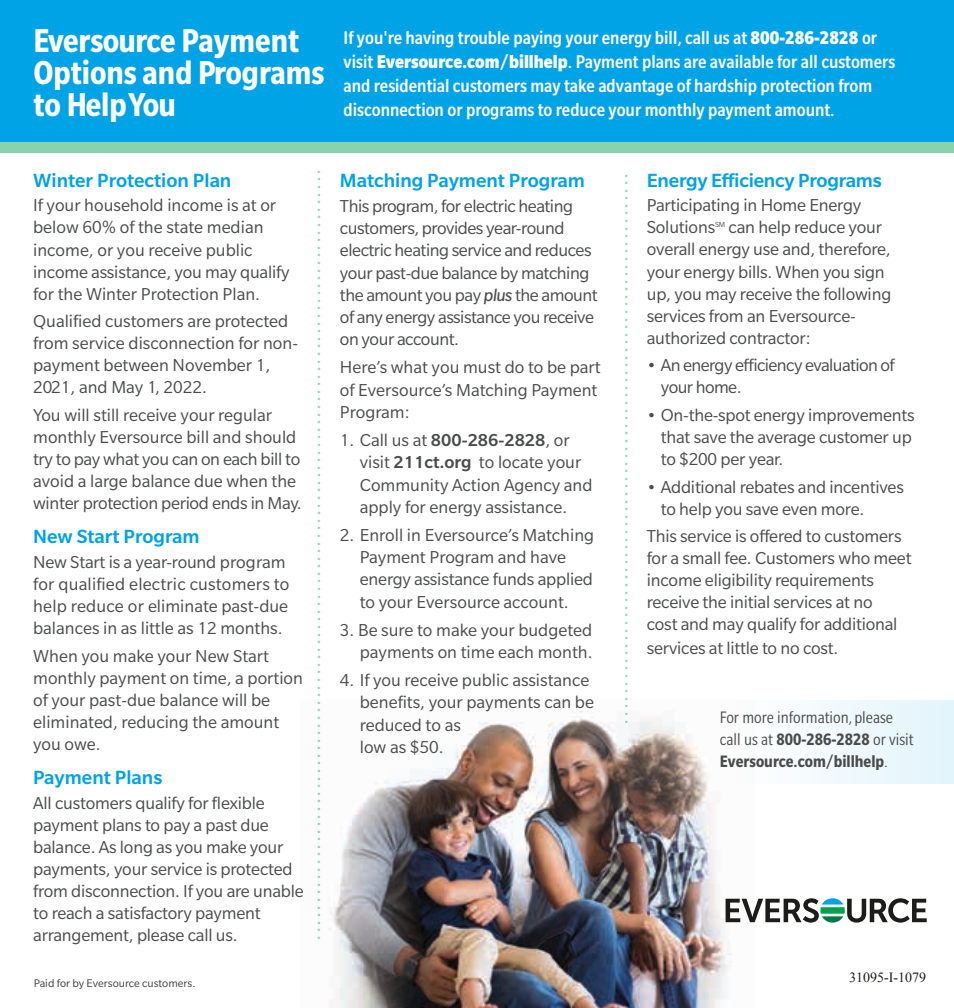
<style>
.page{position:relative;width:954px;height:1008px;background:#fff}
.page>*{position:absolute;margin:0;border:0;box-sizing:border-box;transform-origin:0 0}
.t1{font:700 condensed 36px/32px "Slate Pro";color:#fff}
.t2{font:24px "Slate Pro";color:#00a24c}
.t3{font:500 20.8px "Slate Pro";color:#00a3e6}
.t4{font:500 condensed 20px/24px "Slate Pro";color:#fff}
.t5{font:18.8px/22px "Slate Pro";letter-spacing:-.01em;color:#4a4b4b}
.t6{font:18.8px/22px "Slate Pro";letter-spacing:-.03em;color:#4a4b4b}
.t7{font:condensed 18px/22px "Slate Pro";color:#4a4b4b}
.t8{font:14px "Times New Roman";color:#1c1c1a}
.t9{font:12px "Slate Pro";color:#414142}
.t10{font:8px "Slate Pro";color:#4a4b4b}
.s1{font-weight:900}
.s2{font-style:italic}
.s3{font-weight:500}
.s4{font-weight:700}
</style>
<div class="page">
<img style="left:329px;top:710px;width:403px;height:298px">
<div style="left:0;top:141px;width:954px;height:12px;background:#88d3ab"></div>
<div style="left:0;top:0;width:954px;height:141px;background:#00a3e6"></div>
<svg style="left:643px;top:700px;width:311px;height:83px;fill:#f2f9fc"></svg>
<svg style="left:726px;top:898px;width:201px;height:25px"></svg>
<h1 class="t1" style="left:33px;top:24px;width:292px">Eversource Payment<br>Options and Programs to Help You</h1>
<p class="t4" style="left:344px;top:26px;width:553px">If you're having trouble paying your energy bill, call us at <span class="s1">800-286-2828</span> or visit <span class="s1">Eversource.com/billhelp</span>. Payment plans are available for all customers and residential customers may take advantage of hardship protection from disconnection or programs to reduce your monthly payment amount.</p>
<p class="t3" style="left:33px;top:169px;width:200px">Winter Protection Plan</p>
<p class="t5" style="left:33px;top:194px;width:258px">If your household income is at or below 60% of the state median income, or you receive public income assistance, you may qualify for the Winter Protection Plan.</p>
<p class="t5" style="left:33px;top:310px;width:266px">Qualified customers are protected from service disconnection for non&shy;payment between November 1,<br>2021, and May 1, 2022.</p>
<p class="t5" style="left:33px;top:404px;width:270px">You will still receive your regular monthly Eversource bill and should try to pay what you can on each bill to avoid a large balance due when the winter protection period ends in May.</p>
<p class="t3" style="left:33px;top:525px;width:168px">New Start Program</p>
<p class="t5" style="left:33px;top:551px;width:258px">New Start is a year-round program for qualified electric customers to help reduce or eliminate past-due balances in as little as 12 months.</p>
<p class="t5" style="left:33px;top:645px;width:271px">When you make your New Start monthly payment on time, a portion of your past-due balance will be eliminated, reducing the amount you owe.</p>
<p class="t3" style="left:33px;top:766px;width:131px">Payment Plans</p>
<p class="t5" style="left:33px;top:792px;width:272px">All customers qualify for flexible payment plans to pay a past due balance. As long as you make your payments, your service is protected from disconnection. If you are unable to reach a satisfactory payment arrangement, please call us.</p>
<p class="t9" style="left:34px;top:977px;width:163px">Paid for by Eversource customers.</p>
<p class="t2" style="left:300px;top:941px;width:774px;rotate:-90deg">......................................................................................................</p>
<p class="t2" style="left:607px;top:725px;width:554px;rotate:-90deg">.........................................................................</p>
<p class="t3" style="left:340px;top:169px;width:247px">Matching Payment Program</p>
<p class="t5" style="left:340px;top:195px;width:259px">This program, for electric heating customers, provides year-round electric heating service and reduces your past-due balance by matching the amount you pay <span class="s2">plus</span> the amount of any energy assistance you receive on your account.</p>
<p class="t5" style="left:340px;top:356px;width:262px">Here’s what you must do to be part of Eversource’s Matching Payment<br>Program:</p>
<p class="t5" style="left:360px;top:429px;width:234px;text-indent:-20px">1. Call us at <span class="s3">800-286-2828</span>, or visit <span class="s3">211ct.org</span> to locate your<br>Community Action Agency and apply for energy assistance.</p>
<p class="t5" style="left:360px;top:524px;width:236px;text-indent:-20px">2. Enroll in Eversource’s Matching<br>Payment Program and have energy assistance funds applied to your Eversource account.</p>
<p class="t5" style="left:340px;top:619px;width:254px;text-align:right">3. Be sure to make your budgeted payments on time each month.</p>
<p class="t5" style="left:360px;top:669px;width:236px;text-indent:-20px">4. If you receive public assistance benefits, your payments can be reduced to as<br>low as $50.</p>
<p class="t3" style="left:647px;top:169px;width:237px">Energy Efficiency Programs</p>
<p class="t5" style="left:647px;top:194px;width:216px">Participating in Home Energy<br>Solutions</p>
<p class="t5" style="left:647px;top:216px;width:246px;text-indent:82px">can help reduce your overall energy use and, therefore, your energy bills. When you sign up, you may receive the following services from an Eversource&shy;authorized contractor:</p>
<p class="t6" style="left:661px;top:354px;width:235px;text-indent:-14px">• An energy efficiency evaluation of your home.</p>
<p class="t5" style="left:661px;top:404px;width:255px;text-indent:-14px">• On-the-spot energy improvements that save the average customer up to $200 per year.</p>
<p class="t5" style="left:661px;top:476px;width:245px;text-indent:-14px">• Additional rebates and incentives to help you save even more.</p>
<p class="t5" style="left:647px;top:525px;width:266px">This service is offered to customers for a small fee. Customers who meet income eligibility requirements receive the initial services at no<br>cost and may qualify for additional</p>
<p class="t5" style="left:647px;top:637px;width:193px">services at little to no cost.</p>
<p class="t10" style="left:715px;top:221px;width:12px">SM</p>
<p class="t7" style="left:720px;top:706px;width:195px">For more information, please call us at <span class="s4">800-286-2828</span> or visit<br><span class="s4">Eversource.com/billhelp</span>.</p>
<p class="t8" style="left:849px;top:968px;width:78px">31095-I-1079</p>
</div>
